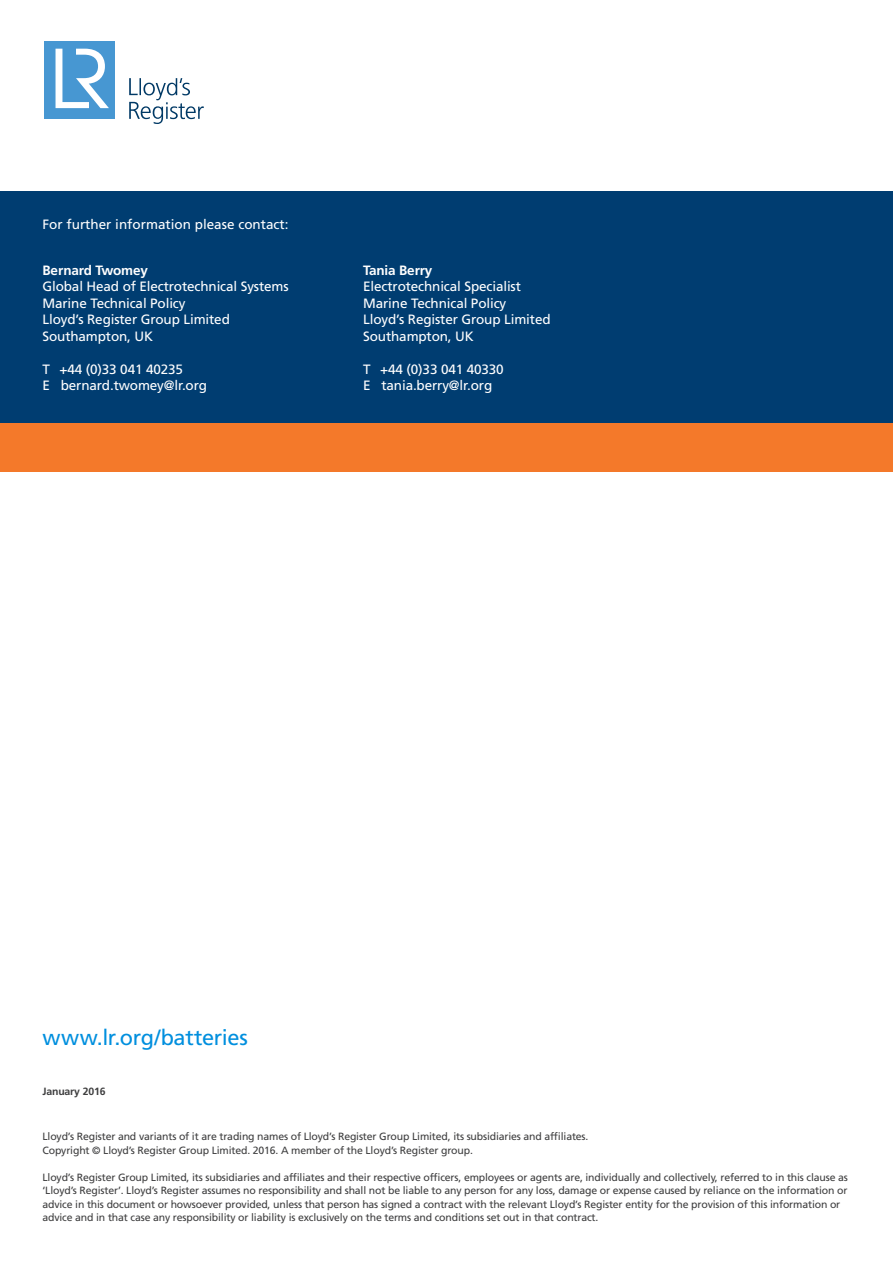
<style>
.page{position:relative;width:893px;height:1263px;background:#fff}
.page>*{position:absolute;margin:0;border:0;box-sizing:border-box;transform-origin:0 0}
.URL{font:21.75px "Frutiger LT Std";letter-spacing:-.015em;color:#008fde}
.Body___WHITE{font:13.5px/16.5px "Frutiger LT Std";letter-spacing:-.01em;color:#fff}
.Body___WHITE-2{font:700 13.5px "Frutiger LT Std";letter-spacing:-.01em;color:#fff}
.smallprint{font:10.5px/13.5px "Frutiger LT Std";letter-spacing:-.015em;color:#3e3e3f}
.smallprint-2{font:700 10.5px "Frutiger LT Std";letter-spacing:-.015em;color:#3e3e3f}
</style>
<div class="page">
<div style="left:0;top:422px;width:893px;height:50px;background:#f4792a"></div>
<div style="left:0;top:191px;width:893px;height:231px;background:#003d71"></div>
<div style="left:44px;top:41px;width:71px;height:78px;background:#4797d2"></div>
<svg style="left:56px;top:49px;width:53px;height:59px"></svg>
<svg style="left:129px;top:78px;width:75px;height:46px"></svg>
<p class="Body___WHITE" style="left:43px;top:216px;width:248px">For further information please contact:</p>
<p class="Body___WHITE-2" style="left:43px;top:262px;width:107px">Bernard Twomey</p>
<p class="Body___WHITE" style="left:43px;top:278px;width:248px">Global Head of Electrotechnical Systems<br>Marine Technical Policy</p>
<p class="Body___WHITE" style="left:43px;top:311px;width:189px">Lloyd’s Register Group Limited</p>
<p class="Body___WHITE" style="left:43px;top:328px;width:112px">Southampton, UK</p>
<p class="Body___WHITE" style="left:43px;top:361px;width:142px">T +44 (0)33 041 40235</p>
<p class="Body___WHITE" style="left:43px;top:377px;width:166px">E bernard.twomey@lr.org</p>
<p class="Body___WHITE-2" style="left:363px;top:262px;width:71px">Tania Berry</p>
<p class="Body___WHITE" style="left:363px;top:278px;width:159px">Electrotechnical Specialist<br>Marine Technical Policy</p>
<p class="Body___WHITE" style="left:363px;top:311px;width:189px">Lloyd’s Register Group Limited</p>
<p class="Body___WHITE" style="left:363px;top:328px;width:112px">Southampton, UK</p>
<p class="Body___WHITE" style="left:363px;top:361px;width:142px">T +44 (0)33 041 40330</p>
<p class="Body___WHITE" style="left:363px;top:377px;width:131px">E tania.berry@lr.org</p>
<p class="URL" style="left:43px;top:1024px;width:207px">www.lr.org/batteries</p>
<p class="smallprint-2" style="left:43px;top:1085px;width:65px">January 2016</p>
<p class="smallprint" style="left:43px;top:1130px;width:547px">Lloyd’s Register and variants of it are trading names of Lloyd’s Register Group Limited, its subsidiaries and affiliates.<br>Copyright © Lloyd’s Register Group Limited. 2016. A member of the Lloyd’s Register group.</p>
<p class="smallprint" style="left:43px;top:1170px;width:807px">Lloyd’s Register Group Limited, its subsidiaries and affiliates and their respective officers, employees or agents are, individually and collectively, referred to in this clause as ‘Lloyd’s Register’. Lloyd’s Register assumes no responsibility and shall not be liable to any person for any loss, damage or expense caused by reliance on the information or advice in this document or howsoever provided, unless that person has signed a contract with the relevant Lloyd’s Register entity for the provision of this information or advice and in that case any responsibility or liability is exclusively on the terms and conditions set out in that contract.</p>
</div>
